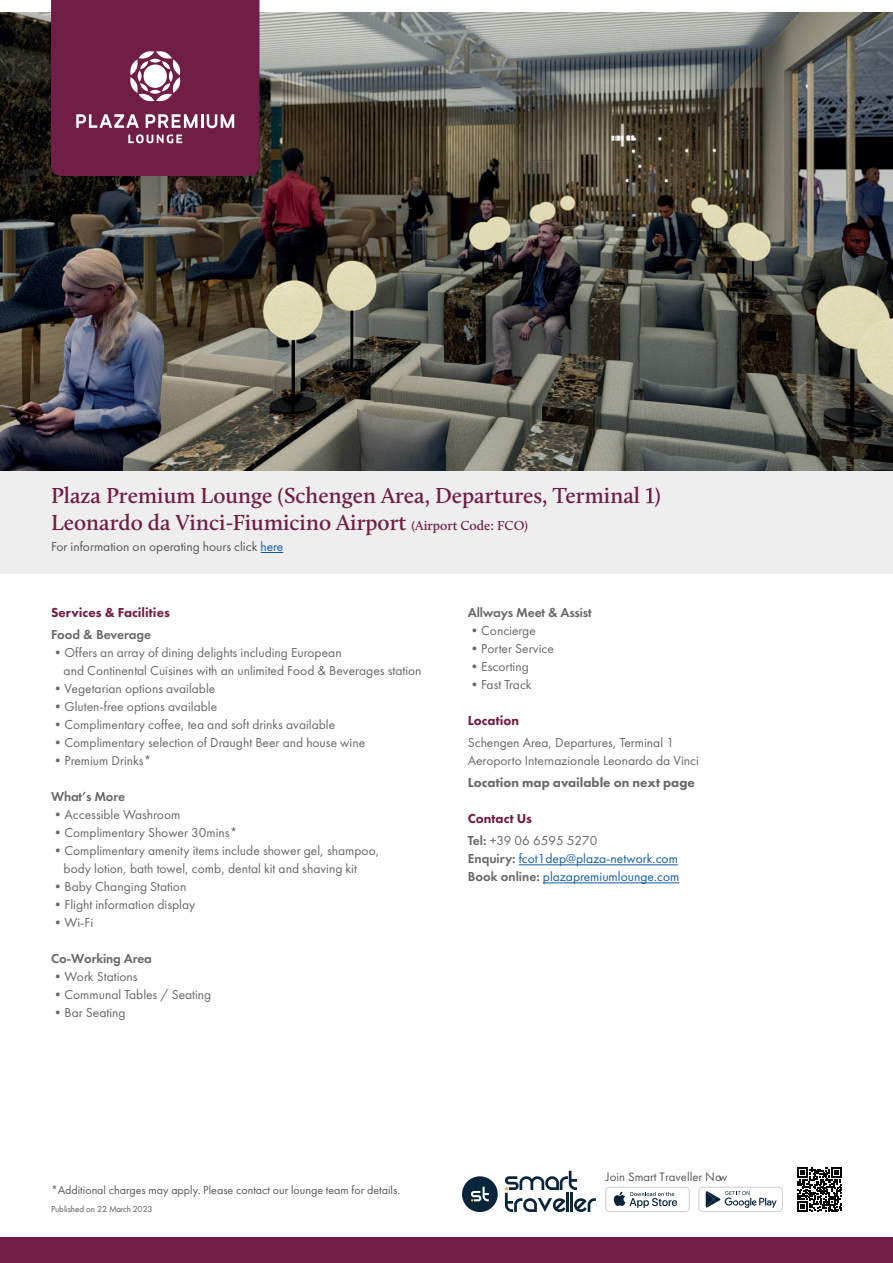
<style>
.page{position:relative;width:893px;height:1263px;background:#fff}
.page>*{position:absolute;margin:0;border:0;box-sizing:border-box;transform-origin:0 0}
.t1{font:600 22.5px/27px "Calluna";color:#701e45}
.t2{font:13.5px/18px "Futura PT";color:#66676a}
.t3{font:13.5px/18px "Futura PT";color:#175d9e}
.t4{font:600 13.5px "Futura PT";letter-spacing:-.01em;color:#66676a}
.t5{font:13.5px "Futura PT";color:#57585a}
.t6{font:800 13.5px "Futura PT";color:#66676a}
.t7{font:800 13.5px "Futura PT";color:#701e45}
.t8{font:12.75px "Futura PT";color:#57585a}
.t9{font:12px "Futura PT";color:#57585a}
.t10{font:9px "Futura PT";color:#57585a}
.s1{font-size:13.5px}
.s2{color:#175d9e}
.s3{font-weight:800;color:#701e45}
.s4{font-weight:600}
.s5{font-weight:600;color:#66676a}
</style>
<div class="page">
<div style="left:462px;top:1176px;width:36px;height:36px;background:#092539;border-radius:50%"></div>
<svg style="left:471px;top:1187px;width:18px;height:14px"></svg>
<svg style="left:505px;top:1171px;width:91px;height:41px"></svg>
<div style="left:605px;top:1187px;width:85px;height:25px;background:#d6d7d6;border-radius:4px"></div>
<div style="left:606px;top:1188px;width:83px;height:23px;background:#fff;border-radius:3px"></div>
<svg style="left:613px;top:1192px;width:64px;height:16px"></svg>
<div style="left:698px;top:1187px;width:85px;height:25px;background:#d6d7d6;border-radius:4px"></div>
<div style="left:699px;top:1188px;width:83px;height:23px;background:#fff;border-radius:3px"></div>
<svg style="left:706px;top:1191px;width:71px;height:17px"></svg>
<svg style="left:797px;top:1167px;width:45px;height:45px"></svg>
<div style="left:0;top:464px;width:893px;height:110px;background:#eeeeef"></div>
<div style="left:0;top:1237px;width:893px;height:26px;background:#701e45"></div>
<img style="left:0;top:13px;width:893px;height:458px">
<svg style="left:260px;top:552px;width:23px;height:1px"></svg>
<svg style="left:646px;top:488px;width:8px;height:15px"></svg>
<hr style="left:519px;top:864px;width:159px;height:1px;background:#175d9e">
<hr style="left:543px;top:882px;width:136px;height:1px;background:#175d9e">
<svg style="left:51px;top:0;width:208px;height:176px;background:#782c50"></svg>
<h1 class="t1" style="left:51px;top:482px;width:611px">Plaza Premium Lounge (Schengen Area, Departures, Terminal )<br>Leonardo da Vinci-Fiumicino Airport <span class="s1">(Airport Code: FCO)</span></h1>
<p class="t5" style="left:51px;top:539px;width:234px">For information on operating hours click <span class="s2">here</span></p>
<p class="t7" style="left:51px;top:604px;width:120px">Services &amp; Facilities</p>
<p class="t4" style="left:51px;top:626px;width:102px">Food &amp; Beverage</p>
<p class="t2" style="left:64px;top:643px;width:359px;text-indent:-13px">•Offers an array of dining delights including European<br>and Continental Cuisines with an unlimited Food &amp; Beverages station</p>
<p class="t2" style="left:51px;top:679px;width:166px">•Vegetarian options available</p>
<p class="t2" style="left:51px;top:697px;width:168px">•Gluten-free options available</p>
<p class="t2" style="left:51px;top:715px;width:286px">•Complimentary coffee, tea and soft drinks available</p>
<p class="t2" style="left:51px;top:733px;width:316px">•Complimentary selection of Draught Beer and house wine</p>
<p class="t2" style="left:51px;top:751px;width:102px">•Premium Drinks*</p>
<p class="t4" style="left:51px;top:788px;width:76px">What’s More</p>
<p class="t2" style="left:51px;top:805px;width:131px">•Accessible Washroom</p>
<p class="t2" style="left:51px;top:823px;width:188px">•Complimentary Shower 30mins*</p>
<p class="t2" style="left:64px;top:841px;width:317px;text-indent:-13px">•Complimentary amenity items include shower gel, shampoo, body lotion, bath towel, comb, dental kit and shaving kit</p>
<p class="t2" style="left:51px;top:877px;width:137px">•Baby Changing Station</p>
<p class="t2" style="left:51px;top:895px;width:146px">•Flight information display</p>
<p class="t2" style="left:51px;top:913px;width:44px">•Wi-Fi</p>
<p class="t4" style="left:51px;top:950px;width:102px">Co-Working Area</p>
<p class="t2" style="left:51px;top:967px;width:88px">•Work Stations</p>
<p class="t2" style="left:51px;top:985px;width:162px">•Communal Tables / Seating</p>
<p class="t2" style="left:51px;top:1003px;width:76px">•Bar Seating</p>
<p class="t4" style="left:468px;top:604px;width:126px">Allways Meet &amp; Assist</p>
<p class="t2" style="left:468px;top:621px;width:70px">•Concierge</p>
<p class="t2" style="left:468px;top:639px;width:88px">•Porter Service</p>
<p class="t2" style="left:468px;top:657px;width:63px">•Escorting</p>
<p class="t2" style="left:468px;top:675px;width:65px">•Fast Track</p>
<p class="t7" style="left:468px;top:712px;width:53px">Location</p>
<p class="t2" style="left:468px;top:733px;width:233px">Schengen Area, Departures, Terminal 1<br>Aeroporto Internazionale Leonardo da Vinci</p>
<p class="t6" style="left:468px;top:774px;width:229px">Location map available on next page</p>
<p class="t2" style="left:468px;top:807px;width:131px;line-height:22.2px"><span class="s3">Contact Us<br></span><span class="s4">Tel:</span> +39 06 6595 5270</p>
<p class="t3" style="left:468px;top:850px;width:213px"><span class="s5">Enquiry:</span> fcot1dep@plaza-network.com<br><span class="s5">Book online:</span> plazapremiumlounge.com</p>
<p class="t9" style="left:51px;top:1183px;width:351px">*Additional charges may apply. Please contact our lounge team for details.</p>
<p class="t10" style="left:51px;top:1204px;width:103px">Published on 22 March 2023</p>
<p class="t8" style="left:606px;top:1169px;width:123px">Join Smart Traveller Now</p>
</div>
